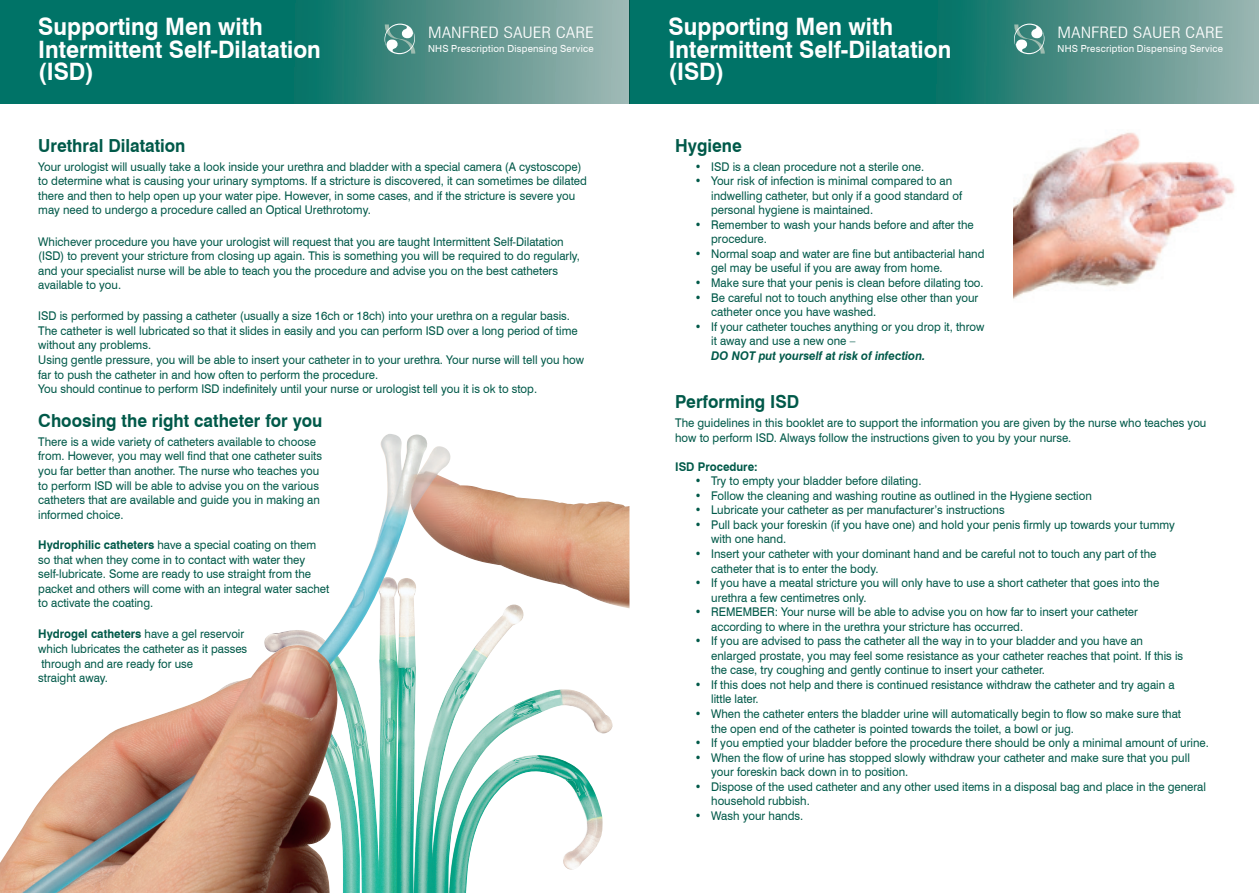
<style>
.page{position:relative;width:1259px;height:893px;background:#fff}
.page>*{position:absolute;margin:0;border:0;box-sizing:border-box;transform-origin:0 0}
.t1{font:700 24px/22.5px "Swiss 721 BT";color:#fff;scale:.95 1}
.t2{font:700 18px "Swiss 721 BT";color:#005949;scale:.95 1}
.t3{font:300 condensed 15.15px "Swiss 721 BT";color:#fff;scale:1.25 1}
.t4{font:12px/14.5px "Swiss 721 BT";color:#005949;scale:.95 1}
.t5{font:italic 700 12px "Swiss 721 BT";color:#005949;scale:.95 1}
.t6{font:700 12px "Swiss 721 BT";color:#005949;scale:.95 1}
.t7{font:9.75px "Swiss 721 BT";letter-spacing:.025em;color:#fff}
.s1{font-weight:700}
</style>
<div class="page">
<svg style="left:0;top:0;width:629px;height:104px;background:#2d847a"></svg>
<svg style="left:384px;top:24px;width:31px;height:30px"></svg>
<svg style="left:629px;top:0;width:630px;height:104px;background:#298278"></svg>
<svg style="left:1014px;top:24px;width:30px;height:30px"></svg>
<img style="left:0;top:434px;width:629px;height:459px">
<img style="left:1013px;top:132px;width:222px;height:167px">
<h1 class="t1" style="left:38px;top:15px;width:299px">Supporting Men with<br>Intermittent Self-Dilatation (ISD)</h1>
<h1 class="t1" style="left:668px;top:15px;width:299px">Supporting Men with<br>Intermittent Self-Dilatation (ISD)</h1>
<p class="t3" style="left:428px;top:23px;width:134px">MANFRED SAUER CARE</p>
<p class="t7" style="left:428px;top:42px;width:167px">NHS Prescription Dispensing Service</p>
<p class="t3" style="left:1057px;top:23px;width:134px">MANFRED SAUER CARE</p>
<p class="t7" style="left:1057px;top:42px;width:167px">NHS Prescription Dispensing Service</p>
<h2 class="t2" style="left:38px;top:135px;width:156px">Urethral Dilatation</h2>
<p class="t4" style="left:38px;top:159px;width:579px">Your urologist will usually take a look inside your urethra and bladder with a special camera (A cystoscope) to determine what is causing your urinary symptoms. If a stricture is discovered, it can sometimes be dilated there and then to help open up your water pipe. However, in some cases, and if the stricture is severe you may need to undergo a procedure called an Optical Urethrotomy.</p>
<p class="t4" style="left:38px;top:234px;width:572px">Whichever procedure you have your urologist will request that you are taught Intermittent Self-Dilatation (ISD) to prevent your stricture from closing up again. This is something you will be required to do regularly, and your specialist nurse will be able to teach you the procedure and advise you on the best catheters available to you.</p>
<p class="t4" style="left:38px;top:309px;width:576px">ISD is performed by passing a catheter (usually a size 16ch or 18ch) into your urethra on a regular basis.<br>The catheter is well lubricated so that it slides in easily and you can perform ISD over a long period of time without any problems.<br>Using gentle pressure, you will be able to insert your catheter in to your urethra. Your nurse will tell you how far to push the catheter in and how often to perform the procedure.<br>You should continue to perform ISD indefinitely until your nurse or urologist tell you it is ok to stop.</p>
<h2 class="t2" style="left:38px;top:410px;width:301px">Choosing the right catheter for you</h2>
<p class="t4" style="left:38px;top:434px;width:300px">There is a wide variety of catheters available to choose from. However, you may well find that one catheter suits you far better than another. The nurse who teaches you to perform ISD will be able to advise you on the various catheters that are available and guide you in making an informed choice.</p>
<p class="t4" style="left:38px;top:537px;width:308px"><span class="s1">Hydrophilic catheters</span> have a special coating on them so that when they come in to contact with water they self-lubricate. Some are ready to use straight from the packet and others will come with an integral water sachet to activate the coating.</p>
<p class="t4" style="left:38px;top:627px;width:221px"><span class="s1">Hydrogel catheters</span> have a gel reservoir which lubricates the catheter as it passes through and are ready for use<br>straight away.</p>
<h2 class="t2" style="left:675px;top:135px;width:72px">Hygiene</h2>
<p class="t4" style="left:694px;top:159px;width:243px">• ISD is a clean procedure not a sterile one.</p>
<p class="t4" style="left:711px;top:174px;width:265px;text-indent:-16px">• Your risk of infection is minimal compared to an indwelling catheter, but only if a good standard of personal hygiene is maintained.</p>
<p class="t4" style="left:711px;top:217px;width:278px;text-indent:-16px">• Remember to wash your hands before and after the procedure.</p>
<p class="t4" style="left:711px;top:246px;width:289px;text-indent:-16px">• Normal soap and water are fine but antibacterial hand gel may be useful if you are away from home.</p>
<p class="t4" style="left:694px;top:275px;width:306px">• Make sure that your penis is clean before dilating too.</p>
<p class="t4" style="left:711px;top:290px;width:283px;text-indent:-16px">• Be careful not to touch anything else other than your catheter once you have washed.</p>
<p class="t4" style="left:711px;top:319px;width:289px;text-indent:-16px">• If your catheter touches anything or you drop it, throw it away and use a new one –</p>
<p class="t5" style="left:711px;top:348px;width:227px">DO NOT put yourself at risk of infection.</p>
<h2 class="t2" style="left:675px;top:391px;width:132px">Performing ISD</h2>
<p class="t4" style="left:675px;top:415px;width:561px">The guidelines in this booklet are to support the information you are given by the nurse who teaches you how to perform ISD. Always follow the instructions given to you by your nurse.</p>
<p class="t6" style="left:675px;top:459px;width:88px">ISD Procedure:</p>
<p class="t4" style="left:694px;top:474px;width:240px">• Try to empty your bladder before dilating.</p>
<p class="t4" style="left:694px;top:488px;width:419px">• Follow the cleaning and washing routine as outlined in the Hygiene section</p>
<p class="t4" style="left:694px;top:503px;width:328px">• Lubricate your catheter as per manufacturer’s instructions</p>
<p class="t4" style="left:711px;top:517px;width:490px;text-indent:-16px">• Pull back your foreskin (if you have one) and hold your penis firmly up towards your tummy with one hand.</p>
<p class="t4" style="left:711px;top:546px;width:470px;text-indent:-17px">• Insert your catheter with your dominant hand and be careful not to touch any part of the catheter that is to enter the body.</p>
<p class="t4" style="left:711px;top:575px;width:473px;text-indent:-16px">• If you have a meatal stricture you will only have to use a short catheter that goes into the urethra a few centimetres only.</p>
<p class="t4" style="left:711px;top:604px;width:451px;text-indent:-16px">• REMEMBER: Your nurse will be able to advise you on how far to insert your catheter according to where in the urethra your stricture has occurred.</p>
<p class="t4" style="left:711px;top:634px;width:498px;text-indent:-16px">• If you are advised to pass the catheter all the way in to your bladder and you have an enlarged prostate, you may feel some resistance as your catheter reaches that point. If this is the case, try coughing and gently continue to insert your catheter.</p>
<p class="t4" style="left:711px;top:677px;width:489px;text-indent:-16px">• If this does not help and there is continued resistance withdraw the catheter and try again a little later.</p>
<p class="t4" style="left:711px;top:706px;width:496px;text-indent:-16px">• When the catheter enters the bladder urine will automatically begin to flow so make sure that the open end of the catheter is pointed towards the toilet, a bowl or jug.</p>
<p class="t4" style="left:694px;top:735px;width:543px">• If you emptied your bladder before the procedure there should be only a minimal amount of urine.</p>
<p class="t4" style="left:711px;top:750px;width:505px;text-indent:-16px">• When the flow of urine has stopped slowly withdraw your catheter and make sure that you pull your foreskin back down in to position.</p>
<p class="t4" style="left:711px;top:779px;width:522px;text-indent:-16px">• Dispose of the used catheter and any other used items in a disposal bag and place in the general household rubbish.</p>
<p class="t4" style="left:694px;top:808px;width:116px">• Wash your hands.</p>
</div>
